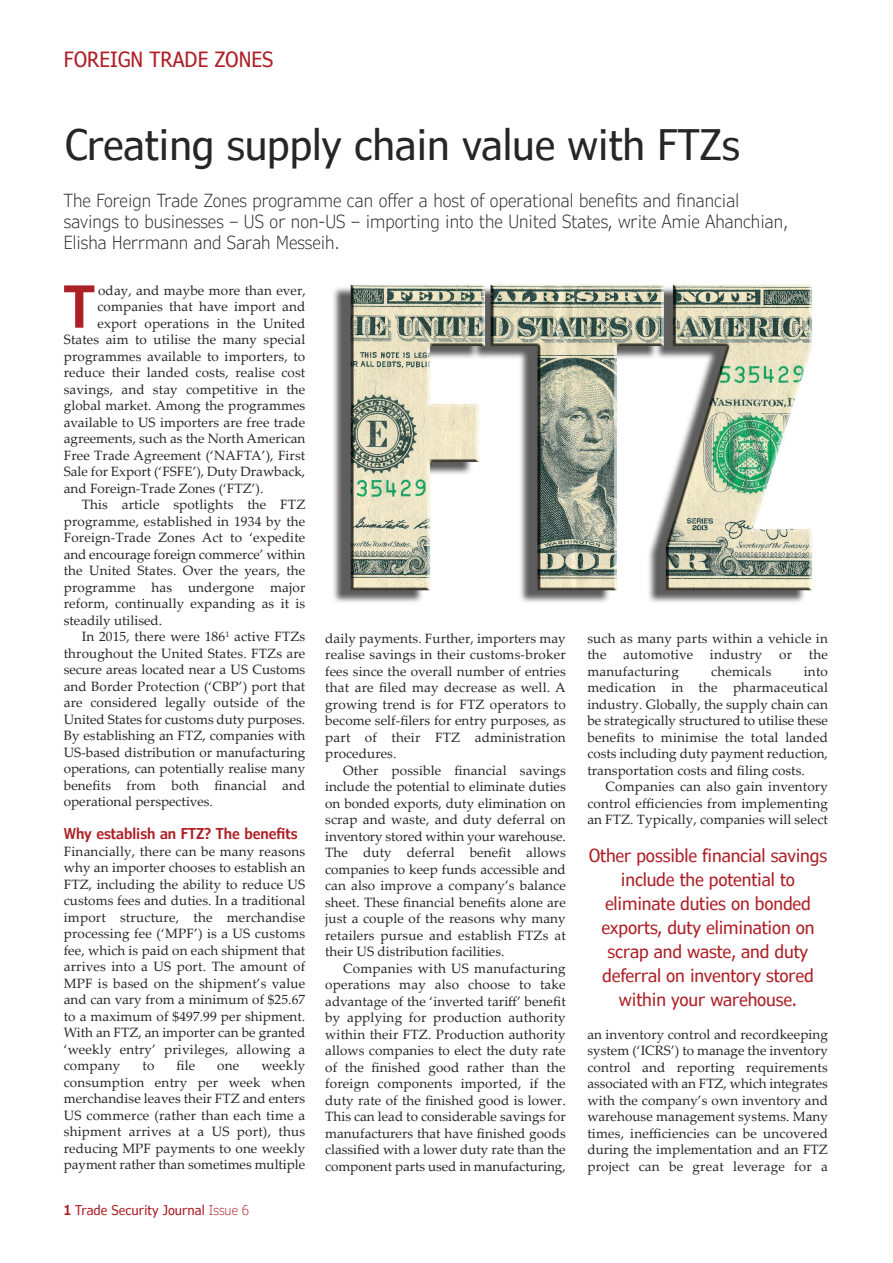
<style>
.page{position:relative;width:893px;height:1263px;background:#fff}
.page>*{position:absolute;margin:0;border:0;box-sizing:border-box;transform-origin:0 0}
.t1{font:600 condensed 58.2px "Verdana Pro";color:#ae2027}
.t2{font:condensed 42px "Verdana Pro";letter-spacing:-.005em;color:#272627}
.t3{font:condensed 21px "Verdana Pro";color:#ae2027}
.t4{font:300 condensed 18px/21px "Verdana Pro";color:#272627}
.t5{font:condensed 18px/24px "Verdana Pro";letter-spacing:-.01em;color:#ae2027;text-align:center}
.t6{font:600 condensed 15px "Verdana Pro";color:#ae2027}
.t7{font:13.5px/16.5px "Palatino Linotype";letter-spacing:.01em;color:#272627;text-align:justify}
.t8{font:condensed 13.5px "Verdana Pro";color:#ae2027}
.s1{font-weight:600}
.s2{font-weight:300}
</style>
<div class="page">
<img style="left:333px;top:284px;width:480px;height:318px">
<h3 class="t3" style="left:64px;top:46px;width:211px">FOREIGN TRADE ZONES</h3>
<h2 class="t2" style="left:65px;top:117px;width:677px">Creating supply chain value with FTZs</h2>
<h3 class="t4" style="left:64px;top:190px;width:726px">The Foreign Trade Zones programme can offer a host of operational benefits and financial savings to businesses – US or non-US – importing into the United States, write Amie Ahanchian,<br>Elisha Herrmann and Sarah Messeih.</h3>
<h1 class="t1" style="left:64px;top:269px;width:32px">T</h1>
<p class="t7" style="left:98px;top:283px;width:209px">oday, and maybe more than ever,</p>
<p class="t7" style="left:98px;top:300px;width:209px">companies that have import and</p>
<p class="t7" style="left:98px;top:316px;width:209px">export operations in the United</p>
<p class="t7" style="left:64px;top:333px;width:243px">States aim to utilise the many special</p>
<p class="t7" style="left:64px;top:349px;width:243px">programmes available to importers, to</p>
<p class="t7" style="left:64px;top:366px;width:243px">reduce their landed costs, realise cost</p>
<p class="t7" style="left:64px;top:382px;width:243px">savings, and stay competitive in the</p>
<p class="t7" style="left:64px;top:399px;width:243px">global market. Among the programmes</p>
<p class="t7" style="left:64px;top:415px;width:243px">available to US importers are free trade</p>
<p class="t7" style="left:64px;top:432px;width:243px">agreements, such as the North American</p>
<p class="t7" style="left:64px;top:448px;width:243px">Free Trade Agreement (‘NAFTA’), First</p>
<p class="t7" style="left:64px;top:465px;width:243px">Sale for Export (‘FSFE’), Duty Drawback,</p>
<p class="t7" style="left:64px;top:481px;width:201px">and Foreign-Trade Zones (‘FTZ’).</p>
<p class="t7" style="left:82px;top:498px;width:225px">This article spotlights the FTZ</p>
<p class="t7" style="left:64px;top:514px;width:243px">programme, established in 1934 by the</p>
<p class="t7" style="left:64px;top:531px;width:243px">Foreign-Trade Zones Act to ‘expedite</p>
<p class="t7" style="left:64px;top:547px;width:243px">and encourage foreign commerce’ within</p>
<p class="t7" style="left:64px;top:564px;width:243px">the United States. Over the years, the</p>
<p class="t7" style="left:64px;top:580px;width:243px">programme has undergone major</p>
<p class="t7" style="left:64px;top:597px;width:243px">reform, continually expanding as it is</p>
<p class="t7" style="left:64px;top:613px;width:100px">steadily utilised.</p>
<p class="t7" style="left:82px;top:630px;width:225px">In 2015, there were 186<sup>1</sup> active FTZs</p>
<p class="t7" style="left:64px;top:646px;width:243px">throughout the United States. FTZs are</p>
<p class="t7" style="left:64px;top:663px;width:243px">secure areas located near a US Customs</p>
<p class="t7" style="left:64px;top:679px;width:243px">and Border Protection (‘CBP’) port that</p>
<p class="t7" style="left:64px;top:696px;width:243px">are considered legally outside of the</p>
<p class="t7" style="left:64px;top:712px;width:243px">United States for customs duty purposes.</p>
<p class="t7" style="left:64px;top:729px;width:243px">By establishing an FTZ, companies with</p>
<p class="t7" style="left:64px;top:745px;width:243px">US-based distribution or manufacturing</p>
<p class="t7" style="left:64px;top:762px;width:243px">operations, can potentially realise many</p>
<p class="t7" style="left:64px;top:778px;width:243px">benefits from both financial and</p>
<p class="t7" style="left:64px;top:795px;width:151px">operational perspectives.</p>
<p class="t6" style="left:64px;top:824px;width:235px">Why establish an FTZ? The benefits</p>
<p class="t7" style="left:64px;top:844px;width:243px">Financially, there can be many reasons why an importer chooses to establish an FTZ, including the ability to reduce US customs fees and duties. In a traditional import structure, the merchandise processing fee (‘MPF’) is a US customs fee, which is paid on each shipment that arrives into a US port. The amount of MPF is based on the shipment’s value and can vary from a minimum of $25.67 to a maximum of $497.99 per shipment.<br>With an FTZ, an importer can be granted ‘weekly entry’ privileges, allowing a company</p>
<p class="t7" style="left:142px;top:1059px;width:13px">to</p>
<p class="t7" style="left:176px;top:1059px;width:20px">file</p>
<p class="t7" style="left:217px;top:1059px;width:24px">one</p>
<p class="t7" style="left:64px;top:1059px;width:243px;text-indent:198px">weekly consumption entry per week when merchandise leaves their FTZ and enters US commerce (rather than each time a shipment arrives at a US port), thus reducing MPF payments to one weekly payment rather than sometimes multiple</p>
<p class="t8" style="left:64px;top:1201px;width:187px"><span class="s1">1</span> Trade Security Journal <span class="s2">Issue 6</span></p>
<p class="t7" style="left:325px;top:631px;width:242px">daily payments. Further, importers may realise savings in their customs-broker fees since the overall number of entries that are filed may decrease as well. A growing trend is for FTZ operators to become self-filers for entry purposes, as part of their FTZ administration procedures.</p>
<p class="t7" style="left:325px;top:763px;width:242px;text-indent:18px">Other possible financial savings include the potential to eliminate duties on bonded exports, duty elimination on scrap and waste, and duty deferral on inventory stored within your warehouse.<br>The duty deferral benefit allows companies to keep funds accessible and can also improve a company’s balance sheet. These financial benefits alone are just a couple of the reasons why many retailers pursue and establish FTZs at their US distribution facilities.</p>
<p class="t7" style="left:325px;top:961px;width:242px;text-indent:18px">Companies with US manufacturing operations may also choose to take advantage of the ‘inverted tariff’ benefit by applying for production authority within their FTZ. Production authority allows companies to elect the duty rate of the finished good rather than the foreign components imported, if the duty rate of the finished good is lower.<br>This can lead to considerable savings for manufacturers that have finished goods classified with a lower duty rate than the component parts used in manufacturing,</p>
<p class="t7" style="left:587px;top:631px;width:242px">such as many parts within a vehicle in the automotive industry or the manufacturing</p>
<p class="t7" style="left:711px;top:664px;width:62px">chemicals</p>
<p class="t7" style="left:587px;top:664px;width:242px;text-indent:216px">into medication in the pharmaceutical industry. Globally, the supply chain can be strategically structured to utilise these benefits to minimise the total landed costs including duty payment reduction, transportation costs and filing costs.</p>
<p class="t7" style="left:587px;top:780px;width:242px;text-indent:18px">Companies can also gain inventory control efficiencies from implementing an FTZ. Typically, companies will select</p>
<h3 class="t5" style="left:589px;top:843px;width:240px">Other possible financial savings include the potential to eliminate duties on bonded exports, duty elimination on scrap and waste, and duty deferral on inventory stored within your warehouse.</h3>
<p class="t7" style="left:587px;top:1027px;width:242px">an inventory control and recordkeeping system (‘ICRS’) to manage the inventory control and reporting requirements associated with an FTZ, which integrates with the company’s own inventory and warehouse management systems. Many times, inefficiencies can be uncovered during the implementation and an FTZ project can be great leverage for a</p>
</div>
